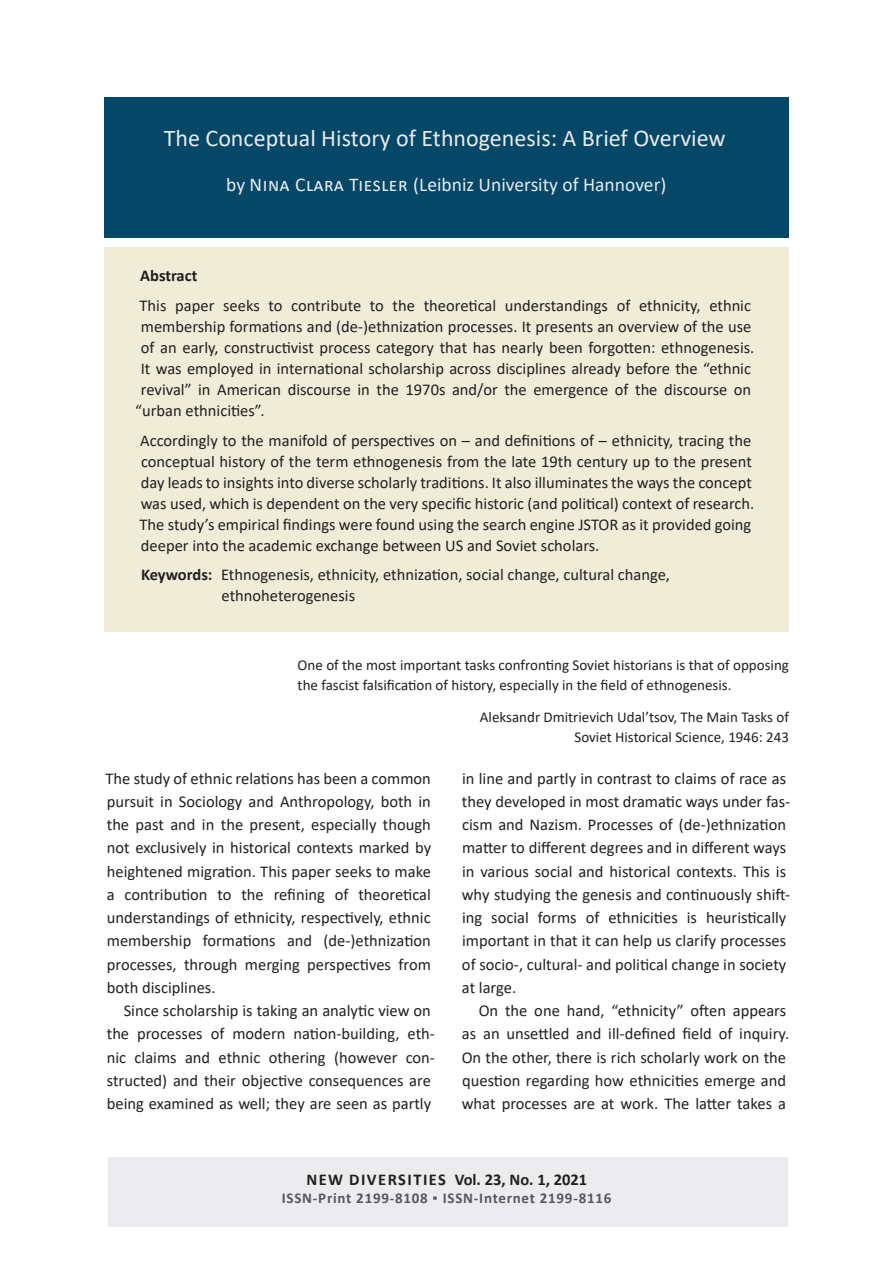
<style>
.page{position:relative;width:893px;height:1263px;background:#fff}
.page>*{position:absolute;margin:0;border:0;box-sizing:border-box;transform-origin:0 0}
.Ueberschrift_01{font:24px "Calibri";color:#e8eaed}
.Autoren{font:19.5px "Calibri";color:#e8eaed}
.Abstract{font:16.5px/21px "Calibri";color:#231f20}
.Absatz_mit_Einzug{font:16.5px/23.2px "Calibri";color:#231f20}
.Absatz_ohne_Einzug{font:16.5px/23.2px "Calibri";color:#231f20;text-align:justify}
.Keywords{font:16.5px/21px "Calibri";color:#231f20}
.Abstract_Titel{font:700 16.5px "Calibri";letter-spacing:.09em;color:#231f20}
.Abstract_Titel-2{font:700 16.5px "Calibri";color:#231f20}
.Zitat{font:15px/19.5px "Calibri";color:#231f20}
.t1{font:700 15px "Calibri";letter-spacing:.05em;color:#57585a}
.s1{font-weight:700}
</style>
<div class="page">
<div style="left:108px;top:1157px;width:680px;height:70px;background:#ececee"></div>
<div style="left:104px;top:98px;width:685px;height:140px;background:#054766"></div>
<div style="left:104px;top:247px;width:685px;height:384px;background:#efedd8"></div>
<p class="Ueberschrift_01" style="left:164px;top:122px;width:563px">The Conceptual History of Ethnogenesis: A Brief Overview</p>
<p class="Autoren" style="left:226px;top:171px;width:442px">by Nina Clara Tiesler (Leibniz University of Hannover)</p>
<p class="Abstract_Titel-2" style="left:140px;top:264px;width:59px">Abstract</p>
<p class="Abstract" style="left:140px;top:295px;width:613px">This paper seeks to contribute to the theoretical understandings of ethnicity, ethnic</p>
<p class="Abstract" style="left:141px;top:316px;width:612px">membership formations and (de-)ethnization processes. It presents an overview of the use</p>
<p class="Abstract" style="left:141px;top:337px;width:615px">of an early, constructivist process category that has nearly been forgotten: ethnogenesis.</p>
<p class="Abstract" style="left:141px;top:358px;width:612px">It was employed in international scholarship across disciplines already before the “ethnic</p>
<p class="Abstract" style="left:141px;top:379px;width:612px">revival” in American discourse in the 1970s and/or the emergence of the discourse on</p>
<p class="Abstract" style="left:135px;top:400px;width:131px">“urban ethnicities”.</p>
<p class="Abstract" style="left:140px;top:429px;width:616px">Accordingly to the manifold of perspectives on – and definitions of – ethnicity, tracing the conceptual history of the term ethnogenesis from the late 19th century up to the present day leads to insights into diverse scholarly traditions. It also illuminates the ways the concept was used, which is dependent on the very specific historic (and political) context of research.<br>The study’s empirical findings were found using the search engine JSTOR as it provided going deeper into the academic exchange between US and Soviet scholars.</p>
<p class="Keywords" style="left:222px;top:564px;width:450px;text-indent:-81px"><span class="s1">Keywords:</span> Ethnogenesis, ethnicity, ethnization, social change, cultural change, ethnoheterogenesis</p>
<p class="Zitat" style="left:298px;top:655px;width:493px">One of the most important tasks confronting Soviet historians is that of opposing the fascist falsification of history, especially in the field of ethnogenesis.</p>
<p class="Zitat" style="left:480px;top:707px;width:311px;text-align:right">Aleksandr Dmitrievich Udal’tsov, The Main Tasks of<br>Soviet Historical Science, 1946: 243</p>
<p class="Absatz_ohne_Einzug" style="left:106px;top:766px;width:327px">The study of ethnic relations has been a common pursuit in Sociology and Anthropology, both in the past and in the present, especially though not exclusively in historical contexts marked by heightened migration. This paper seeks to make a contribution to the refining of theoretical understandings of ethnicity, respectively, ethnic membership formations and (de-)ethnization processes, through merging perspectives from both disciplines.</p>
<p class="Absatz_mit_Einzug" style="left:107px;top:999px;width:330px;text-indent:17px">Since scholarship is taking an analytic view on the processes of modern nation-building, eth&shy;nic claims and ethnic othering (however con&shy;structed) and their objective consequences are being examined as well; they are seen as partly</p>
<p class="Absatz_mit_Einzug" style="left:462px;top:766px;width:330px">in line and partly in contrast to claims of race as they developed in most dramatic ways under fas&shy;cism and Nazism. Processes of (de-)ethnization matter to different degrees and in different ways in various social and historical contexts. This is why studying the genesis and continuously shift&shy;ing social forms of ethnicities is heuristically important in that it can help us clarify processes of socio-, cultural- and political change in society at large.</p>
<p class="Absatz_mit_Einzug" style="left:462px;top:999px;width:329px;text-indent:17px">On the one hand, “ethnicity” often appears as an unsettled and ill-defined field of inquiry.<br>On the other, there is rich scholarly work on the question regarding how ethnicities emerge and what processes are at work. The latter takes a</p>
<p class="Abstract_Titel" style="left:306px;top:1168px;width:282px">NEW DIVERSITIES Vol. 23, No. 1, 2021</p>
<p class="t1" style="left:282px;top:1187px;width:331px">ISSN-Print 2199-8108 ▪ ISSN-Internet 2199-8116</p>
</div>
